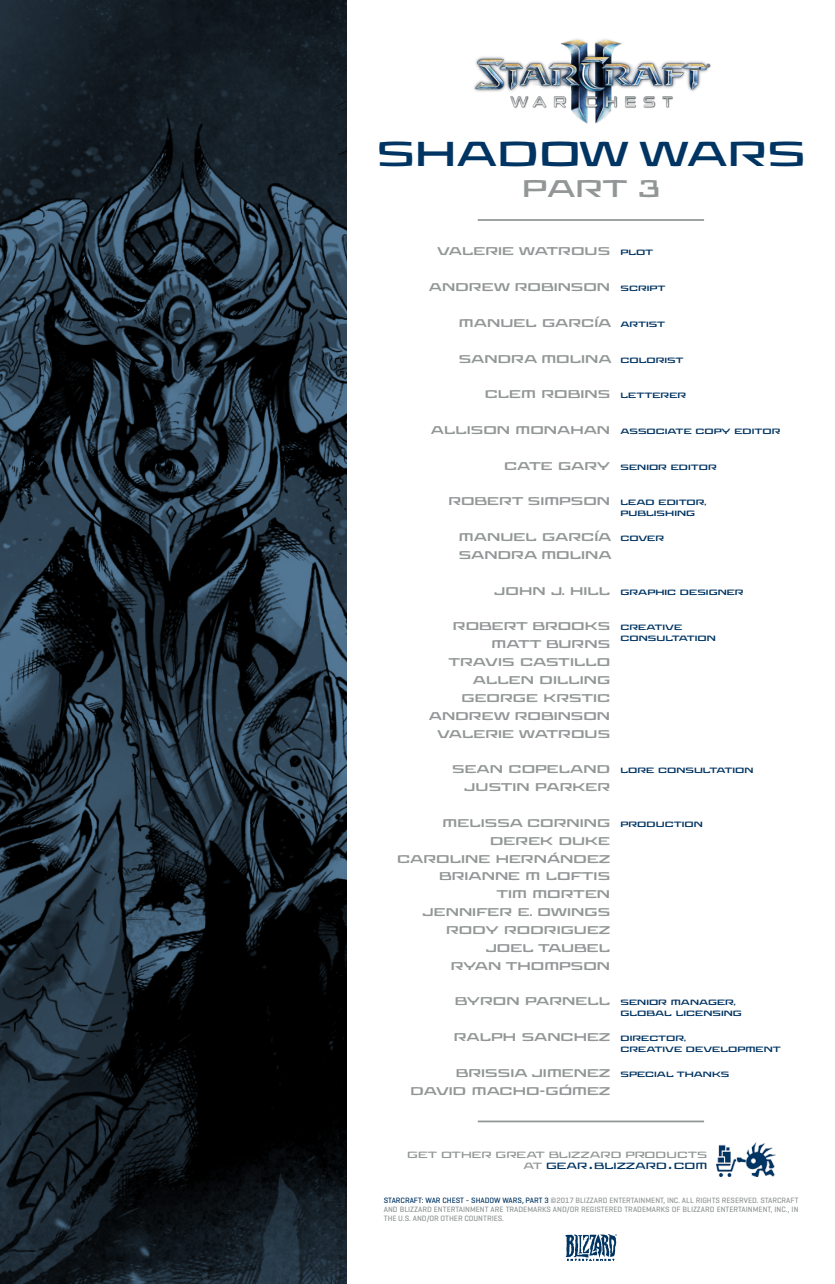
<style>
.page{position:relative;width:835px;height:1284px;background:#fff}
.page>*{position:absolute;margin:0;border:0;box-sizing:border-box;transform-origin:0 0}
.t1{font:700 40.25px "Aviano Future";color:#003462}
.t2{font:700 28px "Aviano Future";color:#929696}
.t3{font:700 14.88px "Aviano Future";color:#929696}
.t4{font:700 10.5px "Aviano Future";color:#929696}
.t5{font:700 10.5px "Aviano Future";color:#003462}
.t6{font:700 10.15px "Aviano Future";color:#003462}
.t7{font:500 7.88px/9.3px "Geogrotesque";color:#929696;text-align:justify}
.s1{color:#929696}
.s2{font-size:17.5px}
.s3{color:#003462}
</style>
<div class="page">
<img style="left:0;top:0;width:347px;height:1284px">
<hr style="left:478px;top:219px;width:226px;height:2px;background:#929696">
<hr style="left:478px;top:1120px;width:226px;height:2px;background:#929696">
<svg style="left:565px;top:1234px;width:52px;height:26px"></svg>
<img style="left:474px;top:38px;width:237px;height:86px">
<img style="left:716px;top:1143px;width:59px;height:33px">
<p class="t1" style="left:376px;top:134px;width:431px">SHADOW WARS</p>
<p class="t2" style="left:522px;top:175px;width:140px">PART 3</p>
<p class="t3" style="left:437px;top:244px;width:174px">valerie watrous</p>
<p class="t3" style="left:429px;top:279px;width:183px">andrew robinson</p>
<p class="t3" style="left:459px;top:315px;width:154px">manuel garcía</p>
<p class="t3" style="left:459px;top:351px;width:154px">sandra molina</p>
<p class="t3" style="left:485px;top:386px;width:127px">clem robins</p>
<p class="t3" style="left:431px;top:422px;width:181px">allison monahan</p>
<p class="t3" style="left:504px;top:458px;width:108px">cate gary</p>
<p class="t3" style="left:448px;top:494px;width:163px">robert simpson</p>
<p class="t3" style="left:459px;top:529px;width:154px">manuel garcía</p>
<p class="t3" style="left:459px;top:547px;width:154px">sandra molina</p>
<p class="t3" style="left:494px;top:583px;width:117px">john j. hill</p>
<p class="t3" style="left:453px;top:618px;width:159px">robert brooks</p>
<p class="t3" style="left:491px;top:636px;width:120px">matt burns</p>
<p class="t3" style="left:448px;top:654px;width:163px">travis castillo</p>
<p class="t3" style="left:473px;top:672px;width:139px">allen dilling</p>
<p class="t3" style="left:461px;top:690px;width:150px">george krstic</p>
<p class="t3" style="left:429px;top:708px;width:183px">andrew robinson</p>
<p class="t3" style="left:437px;top:726px;width:174px">valerie watrous</p>
<p class="t3" style="left:452px;top:761px;width:160px">sean copeland</p>
<p class="t3" style="left:464px;top:779px;width:147px">justin parker</p>
<p class="t3" style="left:443px;top:815px;width:169px">melissa corning</p>
<p class="t3" style="left:490px;top:833px;width:122px">derek duke</p>
<p class="t3" style="left:397px;top:851px;width:215px">caroline hernández</p>
<p class="t3" style="left:439px;top:868px;width:173px">brianne m loftis</p>
<p class="t3" style="left:496px;top:886px;width:115px">tim morten</p>
<p class="t3" style="left:422px;top:904px;width:189px">jennifer e. owings</p>
<p class="t3" style="left:446px;top:922px;width:166px">rody rodriguez</p>
<p class="t3" style="left:486px;top:940px;width:126px">joel taubel</p>
<p class="t3" style="left:451px;top:958px;width:161px">ryan thompson</p>
<p class="t3" style="left:455px;top:993px;width:157px">byron parnell</p>
<p class="t3" style="left:454px;top:1029px;width:158px">ralph sanchez</p>
<p class="t3" style="left:456px;top:1065px;width:156px">brissia jimenez</p>
<p class="t3" style="left:411px;top:1083px;width:201px">david macho-gómez</p>
<p class="t6" style="left:620px;top:247px;width:34px">plot</p>
<p class="t6" style="left:620px;top:283px;width:47px">script</p>
<p class="t6" style="left:620px;top:319px;width:46px">artist</p>
<p class="t6" style="left:620px;top:354px;width:65px">colorist</p>
<p class="t6" style="left:620px;top:390px;width:67px">letterer</p>
<p class="t6" style="left:620px;top:426px;width:162px">associate copy editor</p>
<p class="t6" style="left:620px;top:462px;width:98px">senior editor</p>
<p class="t6" style="left:620px;top:497px;width:87px">lead editor,</p>
<p class="t6" style="left:620px;top:508px;width:76px">publishing</p>
<p class="t6" style="left:620px;top:533px;width:45px">cover</p>
<p class="t6" style="left:620px;top:586px;width:125px">graphic designer</p>
<p class="t6" style="left:620px;top:622px;width:63px">creative</p>
<p class="t6" style="left:620px;top:633px;width:97px">consultation</p>
<p class="t6" style="left:620px;top:765px;width:135px">lore consultation</p>
<p class="t6" style="left:620px;top:819px;width:84px">production</p>
<p class="t6" style="left:620px;top:997px;width:117px">senior manager,</p>
<p class="t6" style="left:620px;top:1008px;width:123px">global licensing</p>
<p class="t6" style="left:620px;top:1033px;width:67px">director,</p>
<p class="t6" style="left:620px;top:1043px;width:162px">creative development</p>
<p class="t6" style="left:620px;top:1068px;width:110px">special thanks</p>
<p class="t4" style="left:407px;top:1150px;width:301px">GET OTHER GREAT BLIZZARD PRODUCTS</p>
<p class="t5" style="left:523px;top:1160px;width:185px"><span class="s1">AT</span> GEAR <span class="s2">.</span> BLIZZARD <span class="s2">.</span> COM</p>
<p class="t7" style="left:384px;top:1195px;width:416px"><span class="s3">STARCRAFT: WAR CHEST - SHADOW WARS, PART 3</span> ©2017 BLIZZARD ENTERTAINMENT, INC. ALL RIGHTS RESERVED. STARCRAFT AND BLIZZARD ENTERTAINMENT ARE TRADEMARKS AND/OR REGISTERED TRADEMARKS OF BLIZZARD ENTERTAINMENT, INC., IN THE U.S. AND/OR OTHER COUNTRIES.</p>
</div>
